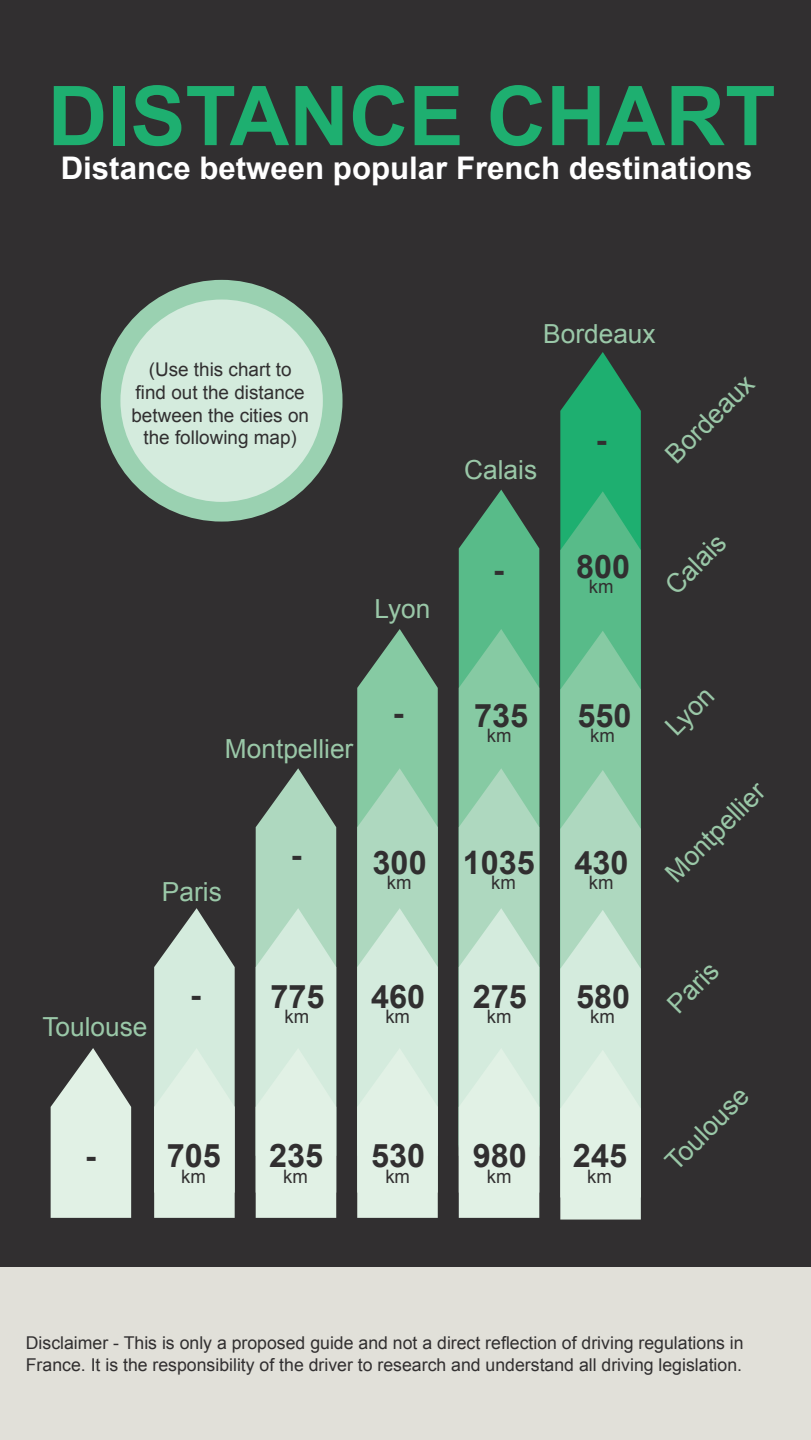
<style>
.page{position:relative;width:811px;height:1440px;background:#312f30}
.page>*{position:absolute;margin:0;border:0;box-sizing:border-box;transform-origin:0 0}
.t1{font:700 82.6px "Arial";color:#1eaf70}
.t2{font:700 32.4px "Arial";color:#312f30}
.t3{font:700 31.2px "Arial";color:#fff}
.t4{font:26.2px "Arial";color:#9ac8a8}
.t5{font:19px/22.6px "Arial";color:#312f30;text-align:center}
.t6{font:18.6px "Arial";color:#312f30}
.t7{font:17.6px/21.2px "Arial";color:#312f30}
</style>
<div class="page">
<svg style="left:459px;top:490px;width:80px;height:139px;fill:#58bb89"></svg>
<svg style="left:459px;top:629px;width:80px;height:589px;background:#b5ddc5"></svg>
<svg style="left:357px;top:629px;width:81px;height:589px;background:#b3d6c0"></svg>
<svg style="left:256px;top:768px;width:80px;height:450px;background:#c1daca"></svg>
<svg style="left:154px;top:908px;width:81px;height:310px;background:#c9dacf"></svg>
<svg style="left:51px;top:1048px;width:80px;height:170px"></svg>
<svg style="left:560px;top:352px;width:81px;height:139px;fill:#1eaf70"></svg>
<svg style="left:560px;top:491px;width:81px;height:140px;background:#4bb783"></svg>
<svg style="left:560px;top:631px;width:81px;height:589px;background:#b4ddc5"></svg>
<div style="left:0;top:1267px;width:811px;height:173px;background:#e1e0d9"></div>
<div style="left:101px;top:280px;width:241px;height:242px;background:#9ad1b1;border-radius:50%"></div>
<div style="left:120px;top:300px;width:203px;height:202px;background:#d4ebdd;border-radius:50%"></div>
<p class="t1" style="left:48px;top:62px;width:729px">DISTANCE CHART</p>
<p class="t3" style="left:61px;top:147px;width:693px">Distance between popular French destinations</p>
<p class="t5" style="left:131px;top:358px;width:179px">(Use this chart to find out the distance between the cities on the following map)</p>
<p class="t4" style="left:374px;top:592px;width:57px">Lyon</p>
<p class="t4" style="left:225px;top:732px;width:130px">Montpellier</p>
<p class="t2" style="left:393px;top:692px;width:12px">-</p>
<p class="t4" style="left:162px;top:874px;width:61px">Paris</p>
<p class="t4" style="left:42px;top:1009px;width:107px">Toulouse</p>
<p class="t2" style="left:190px;top:974px;width:12px">-</p>
<p class="t2" style="left:291px;top:833px;width:12px">-</p>
<p class="t2" style="left:373px;top:841px;width:56px">300</p>
<p class="t6" style="left:387px;top:870px;width:26px">km</p>
<p class="t2" style="left:270px;top:975px;width:56px">775</p>
<p class="t6" style="left:284px;top:1004px;width:26px">km</p>
<p class="t2" style="left:371px;top:975px;width:56px">460</p>
<p class="t6" style="left:385px;top:1004px;width:26px">km</p>
<p class="t2" style="left:85px;top:1135px;width:12px">-</p>
<p class="t2" style="left:167px;top:1135px;width:56px">705</p>
<p class="t2" style="left:269px;top:1135px;width:56px">235</p>
<p class="t6" style="left:181px;top:1164px;width:26px">km</p>
<p class="t6" style="left:283px;top:1164px;width:26px">km</p>
<p class="t2" style="left:371px;top:1135px;width:56px">530</p>
<p class="t6" style="left:385px;top:1164px;width:26px">km</p>
<p class="t4" style="left:543px;top:317px;width:114px">Bordeaux</p>
<p class="t4" style="left:464px;top:452px;width:74px">Calais</p>
<p class="t2" style="left:595px;top:418px;width:12px">-</p>
<p class="t4" style="left:658px;top:446px;width:114px;rotate:-45deg">Bordeaux</p>
<p class="t2" style="left:493px;top:549px;width:12px">-</p>
<p class="t2" style="left:576px;top:546px;width:56px">800</p>
<p class="t6" style="left:589px;top:575px;width:26px">km</p>
<p class="t4" style="left:658px;top:578px;width:74px;rotate:-45deg">Calais</p>
<p class="t2" style="left:474px;top:694px;width:56px">735</p>
<p class="t2" style="left:577px;top:694px;width:56px">550</p>
<p class="t6" style="left:487px;top:723px;width:26px">km</p>
<p class="t6" style="left:590px;top:723px;width:26px">km</p>
<p class="t2" style="left:463px;top:841px;width:74px">1035</p>
<p class="t6" style="left:491px;top:870px;width:26px">km</p>
<p class="t2" style="left:574px;top:841px;width:56px">430</p>
<p class="t6" style="left:589px;top:870px;width:26px">km</p>
<p class="t2" style="left:473px;top:975px;width:56px">275</p>
<p class="t6" style="left:487px;top:1004px;width:26px">km</p>
<p class="t2" style="left:576px;top:975px;width:56px">580</p>
<p class="t6" style="left:590px;top:1004px;width:26px">km</p>
<p class="t2" style="left:473px;top:1135px;width:56px">980</p>
<p class="t6" style="left:487px;top:1164px;width:26px">km</p>
<p class="t2" style="left:573px;top:1135px;width:56px">245</p>
<p class="t6" style="left:587px;top:1164px;width:26px">km</p>
<p class="t4" style="left:658px;top:719px;width:57px;rotate:-45deg">Lyon</p>
<p class="t4" style="left:658px;top:865px;width:130px;rotate:-45deg">Montpellier</p>
<p class="t4" style="left:660px;top:996px;width:61px;rotate:-45deg">Paris</p>
<p class="t4" style="left:658px;top:1153px;width:107px;rotate:-45deg">Toulouse</p>
<p class="t7" style="left:26px;top:1333px;width:719px">Disclaimer - This is only a proposed guide and not a direct reflection of driving regulations in<br>France. It is the responsibility of the driver to research and understand all driving legislation.</p>
</div>
